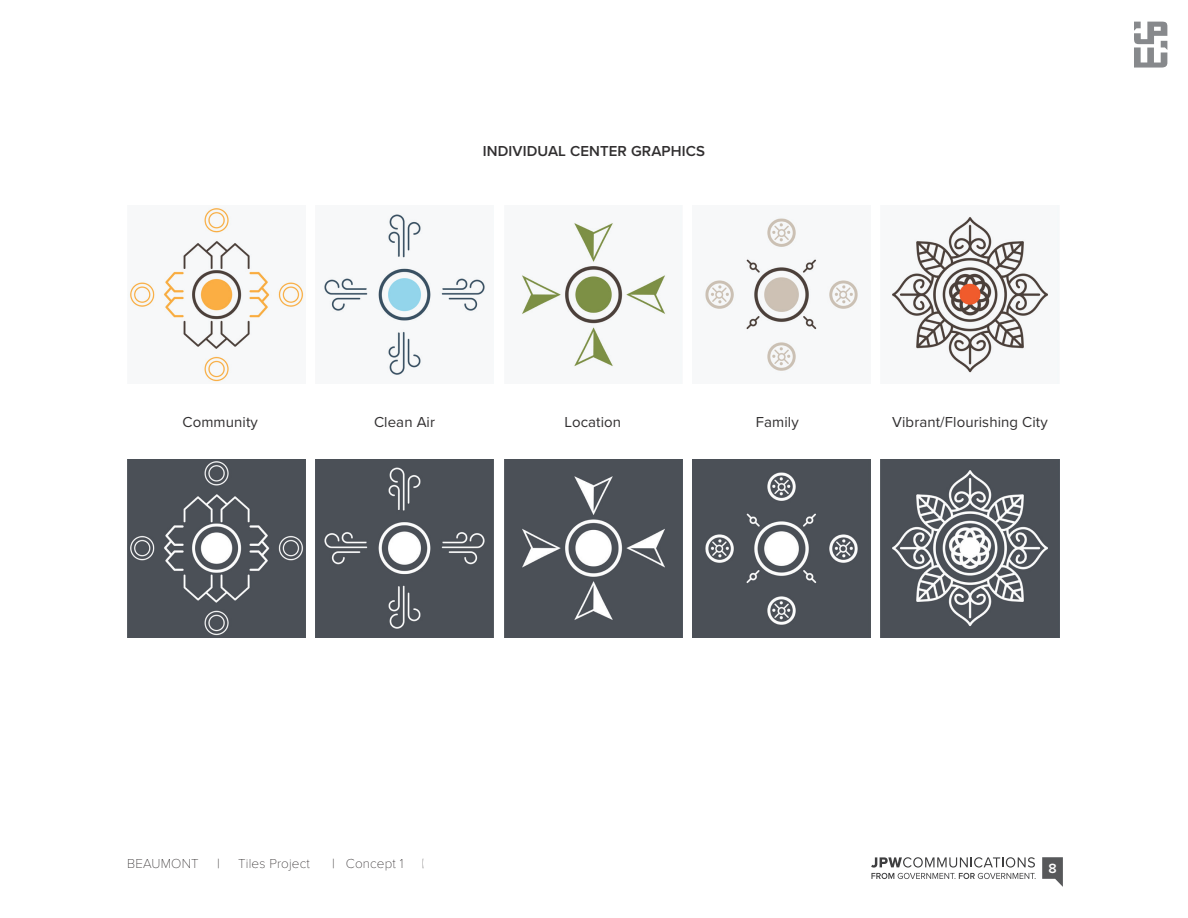
<style>
.page{position:relative;width:1188px;height:918px;background:#fff}
.page>*{position:absolute;margin:0;border:0;box-sizing:border-box;transform-origin:0 0}
.t1{font:15px "Proxima Nova";letter-spacing:.005em;color:#312f30}
.t2{font:600 15px "Proxima Nova";letter-spacing:.005em;color:#312f30}
.t3{font:600 13.8px "Proxima Nova";color:#fff}
.t4{font:100 13.5px "Proxima Nova T";letter-spacing:.01em;color:#231f20}
</style>
<div class="page">
<svg style="left:1042px;top:857px;width:21px;height:30px"></svg>
<svg style="left:871px;top:857px;width:165px;height:22px"></svg>
<svg style="left:1134px;top:22px;width:33px;height:46px"></svg>
<img style="left:129px;top:208px;width:175px;height:174px">
<img style="left:127px;top:459px;width:178px;height:178px">
<img style="left:521px;top:222px;width:145px;height:145px">
<img style="left:504px;top:459px;width:179px;height:178px">
<img style="left:323px;top:214px;width:163px;height:162px">
<img style="left:315px;top:459px;width:179px;height:178px">
<img style="left:704px;top:217px;width:155px;height:155px">
<img style="left:693px;top:459px;width:178px;height:178px">
<img style="left:892px;top:216px;width:157px;height:157px">
<img style="left:881px;top:459px;width:178px;height:178px">
<p class="t2" style="left:483px;top:140px;width:224px">INDIVIDUAL CENTER GRAPHICS</p>
<p class="t1" style="left:182px;top:411px;width:77px">Community</p>
<p class="t1" style="left:374px;top:411px;width:63px">Clean Air</p>
<p class="t1" style="left:565px;top:411px;width:58px">Location</p>
<p class="t1" style="left:756px;top:411px;width:44px">Family</p>
<p class="t1" style="left:892px;top:411px;width:157px">Vibrant/Flourishing City</p>
<p class="t4" style="left:127px;top:853px;width:73px">BEAUMONT</p>
<p class="t4" style="left:217px;top:853px;width:4px">|</p>
<p class="t4" style="left:238px;top:853px;width:73px">Tiles Project</p>
<p class="t4" style="left:332px;top:853px;width:73px">| Concept 1</p>
<p class="t4" style="left:422px;top:853px;width:4px">|</p>
<p class="t3" style="left:1048px;top:858px;width:10px">8</p>
</div>
